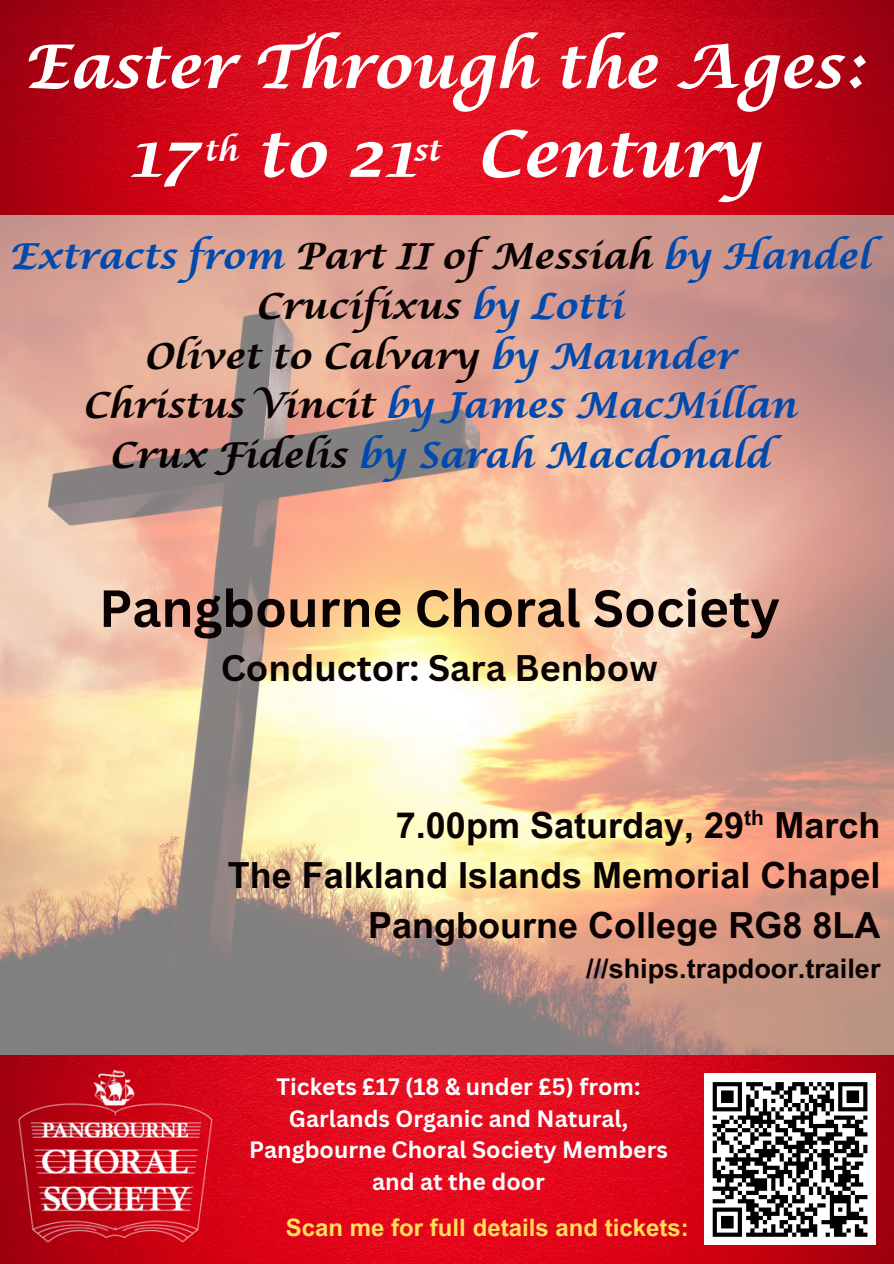
<style>
.page{position:relative;width:894px;height:1264px;background:#fff}
.page>*{position:absolute;margin:0;border:0;box-sizing:border-box;transform-origin:0 0}
.t1{font:700 63.75px "Lucida Calligraphy Std";color:#fff}
.t2{font:700 60px "Lucida Calligraphy Std";color:#fff}
.t3{font:700 51px "Canva Sans";color:#0a0202}
.t4{font:700 36px/49.5px "Arial MT Pro";color:#0a0202;text-align:right}
.t5{font:700 36px "Canva Sans";color:#0a0202}
.t6{font:700 35.85px/49.5px "Lucida Calligraphy Std";color:#0a0202;text-align:center}
.t7{font:700 35.85px "Lucida Calligraphy Std";color:#004aad}
.t8{font:700 30px "Lucida Calligraphy Std";color:#fff}
.t9{font:700 27px "Arial MT Pro";color:#0a0202}
.t10{font:700 24px "Arial MT Pro";color:#ffde59}
.t11{font:700 23.1px/31.5px "Canva Sans";color:#fff;text-align:center}
.t12{font:700 21px "Arial MT Pro";color:#0a0202}
.s1{color:#0a0202}
.s2{color:#004aad}
</style>
<div class="page">
<img style="left:0;top:215px;width:893px;height:840px">
<img style="left:0;top:0;width:893px;height:215px">
<img style="left:0;top:1055px;width:893px;height:208px">
<img style="left:19px;top:1069px;width:193px;height:173px">
<div style="left:704px;top:1073px;width:171px;height:172px;background:#fff"></div>
<svg style="left:712px;top:1082px;width:156px;height:155px"></svg>
<h2 class="t2" style="left:23px;top:30px;width:845px">Easter Through the Ages:</h2>
<h2 class="t1" style="left:129px;top:115px;width:69px">17</h2>
<h3 class="t8" style="left:203px;top:132px;width:36px">th</h3>
<h2 class="t1" style="left:256px;top:115px;width:162px">to 21</h2>
<p class="t8" style="left:412px;top:132px;width:29px">st</p>
<h2 class="t1" style="left:476px;top:115px;width:285px">Century</h2>
<p class="t7" style="left:9px;top:235px;width:862px">Extracts from <span class="s1">Part II ofMessiah</span> by Handel</p>
<h3 class="t6" style="left:82px;top:284px;width:715px">Crucifixus <span class="s2">by Lotti<br></span>Olivet to Calvary <span class="s2">by Maunder<br></span>Christus Vincit <span class="s2">by James MacMillan<br></span>Crux Fidelis <span class="s2">by Sarah Macdonald</span></h3>
<h4 class="t3" style="left:99px;top:572px;width:682px">Pangbourne Choral Society</h4>
<h4 class="t5" style="left:221px;top:642px;width:438px">Conductor: Sara Benbow</h4>
<h1 class="t12" style="left:744px;top:810px;width:21px">th</h1>
<p class="t4" style="left:228px;top:805px;width:654px">7.00pm Saturday, 29 March<br>The Falkland Islands Memorial Chapel<br>Pangbourne College RG8 8LA</p>
<p class="t9" style="left:586px;top:958px;width:296px">///ships.trapdoor.trailer</p>
<h4 class="t11" style="left:249px;top:1070px;width:420px">Tickets £17 (18 &amp; under £5) from:<br>Garlands Organic and Natural,<br>Pangbourne Choral Society Members and at the door</h4>
<p class="t10" style="left:286px;top:1218px;width:404px">Scan me for full details and tickets:</p>
</div>
